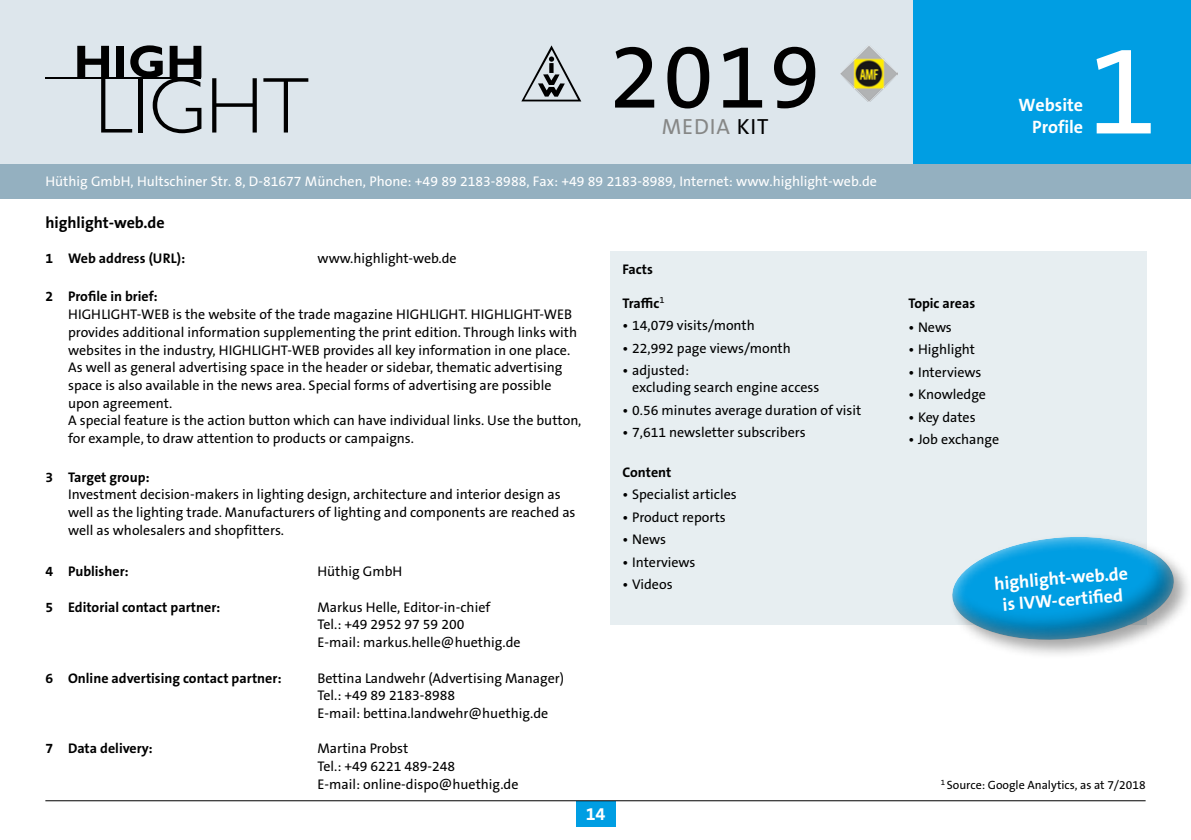
<style>
.page{position:relative;width:1191px;height:840px;background:#fff}
.page>*{position:absolute;margin:0;border:0;box-sizing:border-box;transform-origin:0 0}
.t1{font:128px "The Sans Os F";color:#fff}
.t2{font:92px "The Sans Os F";color:#000}
.t3{font:22px "The Sans Os F";letter-spacing:.04em;color:#868786}
.t4{font:700 18px/22px "The Sans Os F";color:#fff;text-align:right}
.t5{font:700 16px "The Sans Os F";color:#000}
.t6{font:14px/17.6px "The Sans Os F";color:#000}
.t7{font:700 14px "The Sans Os F";color:#000}
.t8{font:14px "The Sans Os F";color:#fff}
.t9{font:12px "The Sans Os F";color:#000}
.s1{color:#000}
.s2{font-weight:600}
</style>
<div class="page">
<div style="left:0;top:0;width:1191px;height:164px;background:#dde6ec"></div>
<div style="left:913px;top:0;width:278px;height:198px;background:#009ee3"></div>
<div style="left:575px;top:800px;width:40px;height:25px;background:#009ee3"></div>
<hr style="left:45px;top:799px;width:1100px;height:1px;background:#000">
<div style="left:0;top:164px;width:1191px;height:34px;background:#94b0c0"></div>
<svg style="left:212px;top:78px;width:45px;height:54px"></svg>
<svg style="left:263px;top:78px;width:45px;height:54px"></svg>
<svg style="left:77px;top:45px;width:124px;height:88px"></svg>
<hr style="left:45px;top:77px;width:156px;height:2px;background:#000">
<div style="left:609px;top:251px;width:537px;height:373px;background:#e7eef1"></div>
<svg style="left:521px;top:45px;width:60px;height:56px"></svg>
<img style="left:841px;top:46px;width:56px;height:55px">
<div style="left:948px;top:532px;width:243px;height:127px;background:#000;opacity:.35"></div>
<svg style="left:944px;top:524px;width:246px;height:124px"></svg>
<h2 class="t2" style="left:609px;top:17px;width:212px">2019</h2>
<h3 class="t3" style="left:662px;top:112px;width:108px">Media <span class="s1">KIT</span></h3>
<p class="t8" style="left:45px;top:172px;width:833px">Hüthig GmbH, Hultschiner Str. 8, D-81677 München, Phone: +49 89 2183-8988, Fax: +49 89 2183-8989, I nternet: www.highlight-web.de</p>
<p class="t5" style="left:45px;top:212px;width:121px">highlight-web.de</p>
<p class="t7" style="left:45px;top:249px;width:141px">1 Web address (U RL):</p>
<p class="t6" style="left:317px;top:249px;width:141px">www.highlight-web.de</p>
<p class="t7" style="left:45px;top:287px;width:114px">2 Profile in brief:</p>
<p class="t6" style="left:68px;top:305px;width:515px">HIGHLIGHT-WEB is the website of the trade magazine HIGHLIGHT. HIGHLIGHT-WEB provides additional information supplementing the print edition. Through links with websites in the industry, HIGHLIGHT-WEB provides all key information in one place.<br>As well as general advertising space in the header or sidebar, thematic advertising space is also available in the news area. Special forms of advertising are possible upon agreement.<br>A special feature is the action button which can have individual links. Use the button, for example, to draw attention to products or campaigns.</p>
<p class="t7" style="left:45px;top:467px;width:106px">3 Target group:</p>
<p class="t6" style="left:68px;top:485px;width:509px">I nvestment decision-makers in lighting design, architecture and interior design as well as the lighting trade. Manufacturers of lighting and components are reached as well as wholesalers and shopfitters.</p>
<p class="t7" style="left:45px;top:562px;width:85px">4 Publisher:</p>
<p class="t6" style="left:317px;top:562px;width:86px">Hüthig GmbH</p>
<p class="t7" style="left:45px;top:597px;width:177px">5 Editorial contact partner:</p>
<p class="t6" style="left:317px;top:598px;width:205px">Markus Helle, Editor-in-chief<br>Tel.: +49 2952 97 59 200<br>E-mail: markus.helle@huethig.de</p>
<p class="t7" style="left:45px;top:668px;width:238px">6 Online advertising contact partner:</p>
<p class="t6" style="left:317px;top:668px;width:248px">Bettina Landwehr (Advertising Manager)<br>Tel.: +49 89 2183-8988<br>E-mail: bettina.landwehr@huethig.de</p>
<p class="t7" style="left:45px;top:739px;width:109px">7 Data delivery:</p>
<p class="t6" style="left:317px;top:739px;width:202px">Martina Probst<br>Tel.: +49 6221 489-248<br>E-mail: online-dispo@huethig.de</p>
<p class="t4" style="left:586px;top:802px;width:21px">14</p>
<p class="t7" style="left:622px;top:260px;width:32px">Facts</p>
<p class="t7" style="left:622px;top:294px;width:43px">Traffic<sup>1</sup></p>
<p class="t6" style="left:622px;top:317px;width:134px"><span class="s2">•</span> 14,079 visits/month</p>
<p class="t6" style="left:622px;top:339px;width:170px"><span class="s2">•</span> 22,992 page views/month</p>
<p class="t6" style="left:632px;top:362px;width:189px;line-height:16.8px;text-indent:-10px"><span class="s2">•</span> adjusted:<br>excluding search engine access</p>
<p class="t6" style="left:622px;top:401px;width:240px"><span class="s2">•</span> 0.56 minutes average duration of visit</p>
<p class="t6" style="left:622px;top:423px;width:185px"><span class="s2">•</span> 7,611 newsletter subscribers</p>
<p class="t7" style="left:622px;top:463px;width:50px">Content</p>
<p class="t6" style="left:622px;top:485px;width:116px"><span class="s2">•</span> Specialist articles</p>
<p class="t6" style="left:622px;top:508px;width:105px"><span class="s2">•</span> Product reports</p>
<p class="t6" style="left:622px;top:530px;width:45px"><span class="s2">•</span> News</p>
<p class="t6" style="left:622px;top:553px;width:75px"><span class="s2">•</span> I nterviews</p>
<p class="t6" style="left:622px;top:575px;width:52px"><span class="s2">•</span> Videos</p>
<p class="t4" style="left:1018px;top:94px;width:66px">Website<br>Profile</p>
<h1 class="t1" style="left:1087px;top:8px;width:72px">1</h1>
<p class="t7" style="left:908px;top:294px;width:68px">Topic areas</p>
<p class="t6" style="left:908px;top:318px;width:45px"><span class="s2">•</span> News</p>
<p class="t6" style="left:908px;top:341px;width:68px"><span class="s2">•</span> Highlight</p>
<p class="t6" style="left:908px;top:363px;width:75px"><span class="s2">•</span> I nterviews</p>
<p class="t6" style="left:908px;top:385px;width:79px"><span class="s2">•</span> Knowledge</p>
<p class="t6" style="left:908px;top:408px;width:69px"><span class="s2">•</span> Key dates</p>
<p class="t6" style="left:908px;top:430px;width:92px"><span class="s2">•</span> Job exchange</p>
<p class="t4" style="left:993px;top:572px;width:136px;text-align:center;rotate:-4deg">highlight-web.de is IVW-certifi ed</p>
<p class="t9" style="left:940px;top:776px;width:206px"><sup>1</sup> Source: Google Analytics, as at 7/2018</p>
</div>
